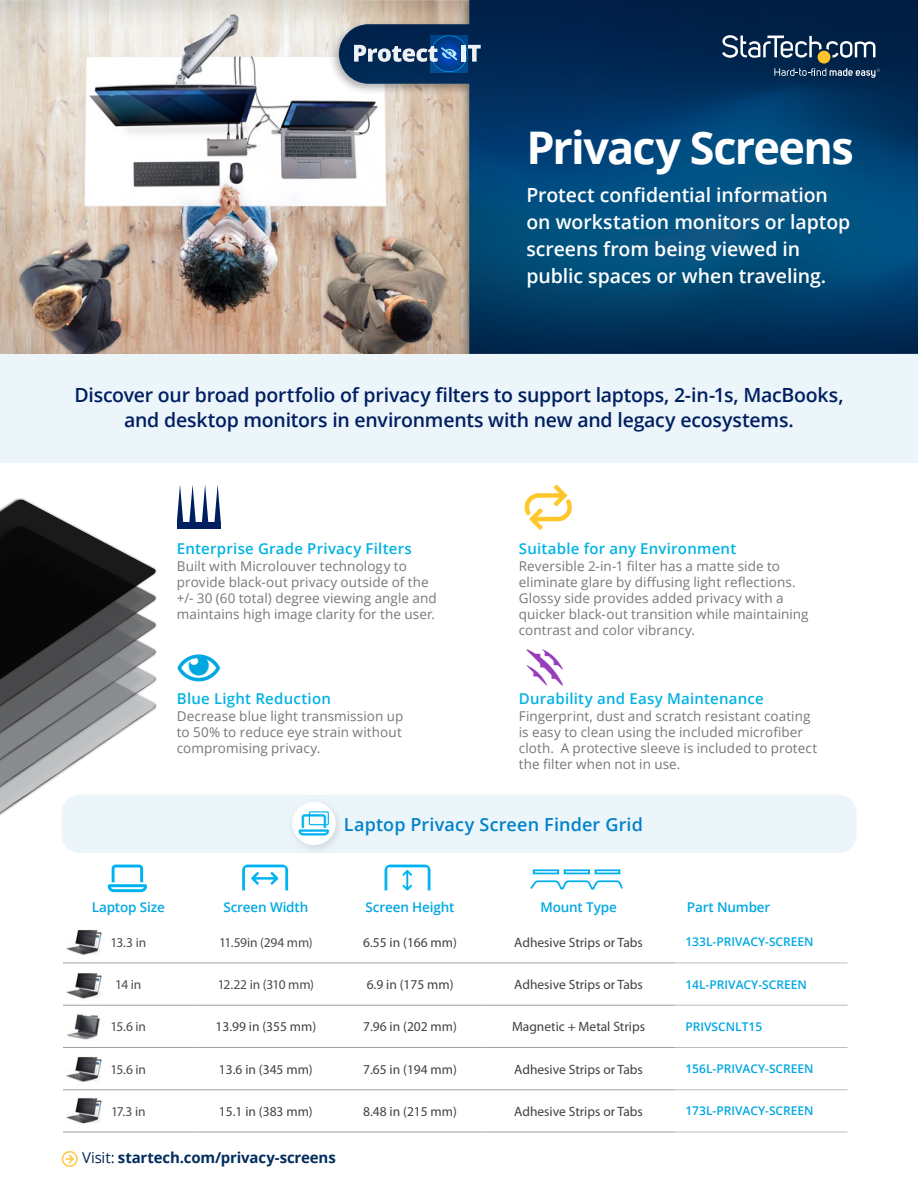
<style>
.page{position:relative;width:918px;height:1188px;background:#fff}
.page>*{position:absolute;margin:0;border:0;box-sizing:border-box;transform-origin:0 0}
.t1{font:700 45px "Open Sans";letter-spacing:-.035em;color:#fff}
.t2{font:600 19.5px/25.5px "Open Sans";letter-spacing:-.01em;color:#001f60;text-align:center}
.t3{font:600 19.5px/27px "Open Sans";letter-spacing:-.005em;color:#fff}
.t4{font:600 18px "Open Sans";letter-spacing:.01em;color:#0082c9}
.t5{font:600 15px "Open Sans";letter-spacing:.015em;color:#00b3e3}
.t6{font:700 15px "Open Sans";letter-spacing:-.01em;color:#002c5d}
.t7{font:13.5px/16.2px "Open Sans";letter-spacing:.005em;color:#76777b}
.t8{font:13.5px "Myriad Pro";color:#414042}
.t9{font:600 13.5px "Open Sans";letter-spacing:-.01em;color:#00a8e2}
.t10{font:13.5px "Myriad Pro";letter-spacing:-.01em;color:#4c4c4e}
.t11{font:13.5px "Myriad Pro";letter-spacing:-.03em;color:#4c4c4e}
.t12{font:600 12px "Open Sans";color:#00a7e2}
.s1{font-weight:400;color:#002557}
</style>
<div class="page">
<div style="left:0;top:0;width:482px;height:358px;background:#000;opacity:.11"></div>
<svg style="left:339px;top:0;width:579px;height:354px;background:#255172"></svg>
<div style="left:62px;top:795px;width:794px;height:58px;background:#ecf5fa;border-radius:18px"></div>
<svg style="left:774px;top:68px;width:106px;height:10px"></svg>
<svg style="left:722px;top:35px;width:153px;height:23px"></svg>
<div style="left:818px;top:51px;width:12px;height:13px;background:#ffc52b;border-radius:50%"></div>
<svg style="left:242px;top:865px;width:46px;height:25px"></svg>
<svg style="left:385px;top:865px;width:46px;height:26px"></svg>
<hr style="left:63px;top:963px;width:131px;height:1px;background:#a1a1a1">
<hr style="left:194px;top:963px;width:144px;height:1px;background:#a1a1a1">
<hr style="left:338px;top:963px;width:144px;height:1px;background:#a1a1a1">
<hr style="left:482px;top:963px;width:193px;height:1px;background:#a1a1a1">
<hr style="left:63px;top:1005px;width:131px;height:1px;background:#a1a1a1">
<hr style="left:194px;top:1005px;width:144px;height:1px;background:#a1a1a1">
<hr style="left:338px;top:1005px;width:144px;height:1px;background:#a1a1a1">
<hr style="left:482px;top:1005px;width:193px;height:1px;background:#a1a1a1">
<hr style="left:63px;top:1047px;width:131px;height:1px;background:#a1a1a1">
<hr style="left:194px;top:1047px;width:144px;height:1px;background:#a1a1a1">
<hr style="left:338px;top:1047px;width:144px;height:1px;background:#a1a1a1">
<hr style="left:482px;top:1047px;width:193px;height:1px;background:#a1a1a1">
<hr style="left:63px;top:1090px;width:131px;height:1px;background:#a1a1a1">
<hr style="left:194px;top:1090px;width:144px;height:1px;background:#a1a1a1">
<hr style="left:338px;top:1090px;width:144px;height:1px;background:#a1a1a1">
<hr style="left:482px;top:1090px;width:193px;height:1px;background:#a1a1a1">
<hr style="left:63px;top:1132px;width:131px;height:1px;background:#a1a1a1">
<hr style="left:194px;top:1132px;width:144px;height:1px;background:#a1a1a1">
<hr style="left:338px;top:1132px;width:144px;height:1px;background:#a1a1a1">
<hr style="left:482px;top:1132px;width:193px;height:1px;background:#a1a1a1">
<hr style="left:675px;top:963px;width:172px;height:1px;background:#bdbdbd">
<hr style="left:675px;top:1005px;width:172px;height:1px;background:#bdbdbd">
<hr style="left:675px;top:1047px;width:172px;height:1px;background:#bdbdbd">
<hr style="left:675px;top:1090px;width:172px;height:1px;background:#bdbdbd">
<hr style="left:675px;top:1132px;width:172px;height:1px;background:#bdbdbd">
<img style="left:66px;top:935px;width:36px;height:20px">
<img style="left:66px;top:973px;width:36px;height:26px">
<img style="left:66px;top:1014px;width:34px;height:26px">
<img style="left:66px;top:1056px;width:36px;height:26px">
<img style="left:66px;top:1097px;width:36px;height:27px">
<svg style="left:530px;top:880px;width:93px;height:10px"></svg>
<div style="left:533px;top:869px;width:26px;height:5px;border:2px solid #00aeef"></div>
<div style="left:564px;top:869px;width:26px;height:5px;border:2px solid #00aeef"></div>
<div style="left:595px;top:869px;width:25px;height:5px;border:2px solid #00aeef"></div>
<svg style="left:107px;top:882px;width:41px;height:11px"></svg>
<svg style="left:111px;top:864px;width:33px;height:17px"></svg>
<svg style="left:0;top:503px;width:191px;height:298px"></svg>
<svg style="left:177px;top:485px;width:6px;height:37px"></svg>
<svg style="left:189px;top:485px;width:7px;height:37px"></svg>
<svg style="left:214px;top:485px;width:7px;height:37px"></svg>
<svg style="left:202px;top:485px;width:6px;height:37px"></svg>
<div style="left:177px;top:522px;width:44px;height:6px;background:#001f60"></div>
<svg style="left:354px;top:35px;width:127px;height:37px;background:#325885"></svg>
<div style="left:287px;top:796px;width:59px;height:60px;background:#000;opacity:.12"></div>
<div style="left:292px;top:802px;width:44px;height:43px;background:#fff;border-radius:50%"></div>
<div style="left:309px;top:811px;width:20px;height:14px;border:1px solid #00aeef"></div>
<svg style="left:62px;top:1151px;width:16px;height:16px"></svg>
<div style="left:0;top:354px;width:918px;height:109px;background:#ecf5fa"></div>
<svg style="left:178px;top:654px;width:13px;height:27px"></svg>
<svg style="left:308px;top:814px;width:21px;height:12px"></svg>
<h1 class="t1" style="left:526px;top:116px;width:329px">Privacy Screens</h1>
<h2 class="t3" style="left:526px;top:181px;width:325px">Protect confidential information on workstation monitors or laptop screens from being viewed in public spaces or when traveling.</h2>
<h2 class="t2" style="left:74px;top:382px;width:771px">Discover our broad portfolio of privacy filters to support laptops, 2-in-1s, MacBooks, and desktop monitors in environments with new and legacy ecosystems.</h2>
<p class="t5" style="left:177px;top:539px;width:237px">Enterprise Grade Privacy Filters</p>
<p class="t7" style="left:177px;top:557px;width:261px">Built with Microlouver technology to provide black-out privacy outside of the +/- 30 (60 total) degree viewing angle and maintains high image clarity for the user.</p>
<p class="t5" style="left:177px;top:689px;width:156px">Blue Light Reduction</p>
<p class="t7" style="left:177px;top:707px;width:228px;text-align:justify">Decrease blue light transmission up to 50% to reduce eye strain without compromising privacy.</p>
<p class="t5" style="left:519px;top:539px;width:219px">Suitable for any Environment</p>
<p class="t7" style="left:519px;top:557px;width:291px">Reversible 2-in-1 filter has a matte side to eliminate glare by diffusing light reflections.<br>Glossy side provides added privacy with a quicker black-out transition while maintaining contrast and color vibrancy.</p>
<p class="t5" style="left:519px;top:689px;width:246px">Durability and Easy Maintenance</p>
<p class="t7" style="left:519px;top:707px;width:300px">Fingerprint, dust and scratch resistant coating is easy to clean using the included microfiber cloth. A protective sleeve is included to protect the filter when not in use.</p>
<h3 class="t4" style="left:344px;top:812px;width:300px">Laptop Privacy Screen Finder Grid</h3>
<p class="t9" style="left:92px;top:898px;width:75px">Laptop Size</p>
<p class="t9" style="left:223px;top:898px;width:86px">Screen Width</p>
<p class="t9" style="left:366px;top:898px;width:91px">Screen Height</p>
<p class="t9" style="left:540px;top:898px;width:78px">Mount Type</p>
<p class="t9" style="left:687px;top:898px;width:85px">Part Number</p>
<p class="t10" style="left:110px;top:934px;width:37px">13.3 in</p>
<p class="t10" style="left:219px;top:934px;width:95px">11.59in (294 mm)</p>
<p class="t8" style="left:363px;top:934px;width:95px">6.55 in (166 mm)</p>
<p class="t8" style="left:514px;top:934px;width:130px">Adhesive Strips or Tabs</p>
<p class="t12" style="left:685px;top:934px;width:130px">133L-PRIVACY-SCREEN</p>
<p class="t10" style="left:115px;top:976px;width:28px">14 in</p>
<p class="t11" style="left:218px;top:976px;width:98px">12.22 in (310 mm)</p>
<p class="t8" style="left:367px;top:976px;width:88px">6.9 in (175 mm)</p>
<p class="t8" style="left:514px;top:976px;width:130px">Adhesive Strips or Tabs</p>
<p class="t12" style="left:685px;top:976px;width:123px">14L-PRIVACY-SCREEN</p>
<p class="t10" style="left:111px;top:1019px;width:37px">15.6 in</p>
<p class="t8" style="left:216px;top:1019px;width:102px">13.99 in (355 mm)</p>
<p class="t8" style="left:363px;top:1019px;width:95px">7.96 in (202 mm)</p>
<p class="t8" style="left:512px;top:1019px;width:135px">Magnetic + Metal Strips</p>
<p class="t12" style="left:685px;top:1018px;width:78px">PRIVSCNLT15</p>
<p class="t10" style="left:111px;top:1061px;width:37px">15.6 in</p>
<p class="t8" style="left:219px;top:1061px;width:95px">13.6 in (345 mm)</p>
<p class="t8" style="left:363px;top:1061px;width:95px">7.65 in (194 mm)</p>
<p class="t8" style="left:514px;top:1061px;width:130px">Adhesive Strips or Tabs</p>
<p class="t12" style="left:685px;top:1061px;width:130px">156L-PRIVACY-SCREEN</p>
<p class="t10" style="left:111px;top:1103px;width:36px">17.3 in</p>
<p class="t8" style="left:219px;top:1103px;width:95px">15.1 in (383 mm)</p>
<p class="t8" style="left:363px;top:1103px;width:95px">8.48 in (215 mm)</p>
<p class="t8" style="left:514px;top:1103px;width:130px">Adhesive Strips or Tabs</p>
<p class="t12" style="left:685px;top:1103px;width:130px">173L-PRIVACY-SCREEN</p>
<p class="t6" style="left:82px;top:1147px;width:255px"><span class="s1">Visit:</span> startech.com/privacy-screens</p>
</div>
